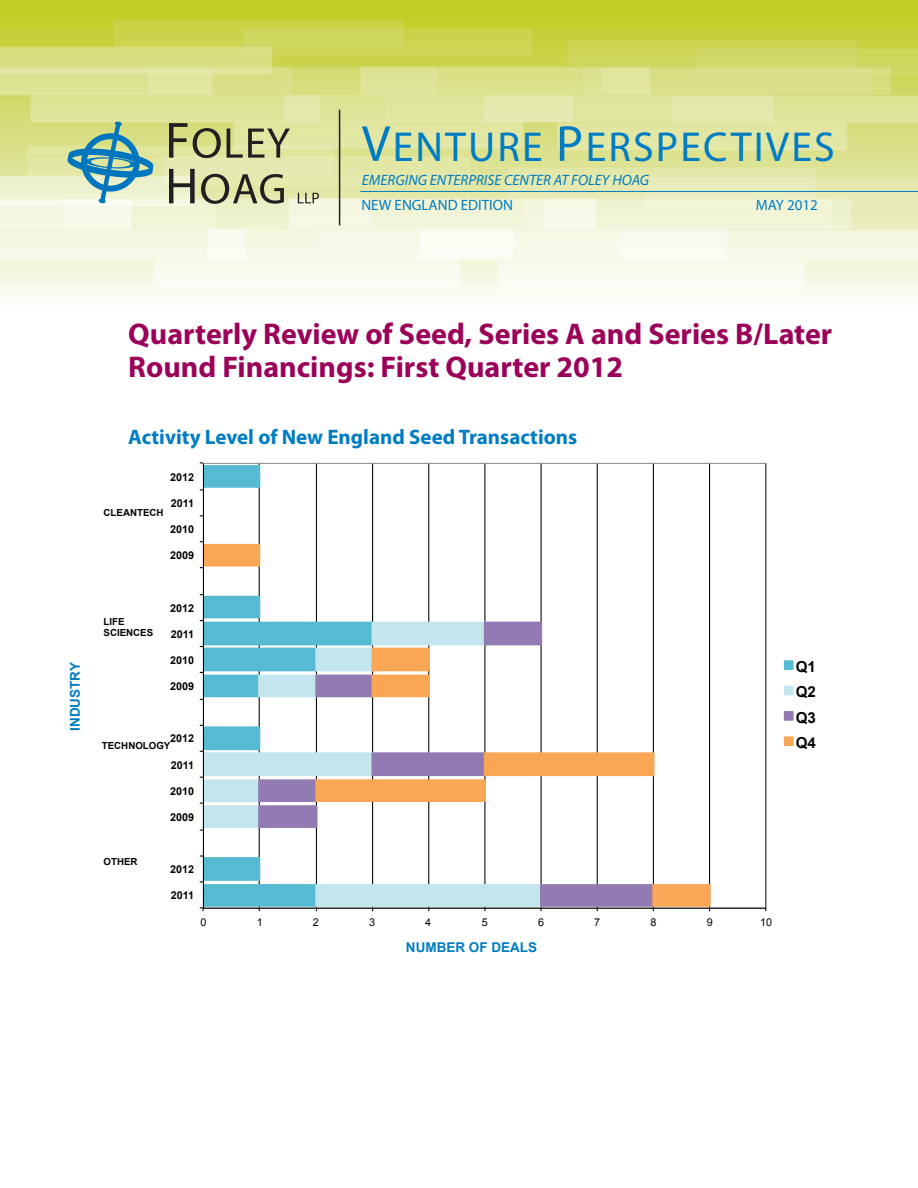
<style>
.page{position:relative;width:918px;height:1188px;background:#fff}
.page>*{position:absolute;margin:0;border:0;box-sizing:border-box;transform-origin:0 0}
.t1{font:42px "Myriad Pro";letter-spacing:.05em;color:#007cc2}
.t2{font:700 30px/33px "Myriad Pro";color:#9c0159}
.t3{font:700 21px "Myriad Pro";color:#007cc2}
.t4{font:700 15.15px/25.3px "Arial";color:#040503;text-align:justify}
.t5{font:italic 15px "Myriad Pro";color:#007cc2}
.t6{font:15px "Myriad Pro";color:#007cc2}
.t7{font:700 13.5px "Arial";color:#007cc2}
.t8{font:700 10.8px "Arial";color:#040503}
.t9{font:10.8px "Arial";color:#040503}
.t10{font:700 9.75px/10.8px "Arial";color:#040503}
.s1{font-size:51px}
</style>
<div class="page">
<img style="left:0;top:0;width:918px;height:297px">
<hr style="left:360px;top:191px;width:558px;height:1px;background:#007cc2">
<svg style="left:68px;top:122px;width:86px;height:82px;background:#98c2b1"></svg>
<svg style="left:169px;top:123px;width:52px;height:35px;background:#a2a56a"></svg>
<svg style="left:227px;top:129px;width:63px;height:29px;background:#abae7d"></svg>
<svg style="left:169px;top:169px;width:26px;height:34px"></svg>
<svg style="left:201px;top:174px;width:83px;height:30px;background:#a6a881"></svg>
<svg style="left:298px;top:193px;width:21px;height:10px"></svg>
<hr style="left:339px;top:110px;width:1px;height:115px;background:#231f20">
<hr style="left:428px;top:463px;width:1px;height:445px;background:#040503">
<hr style="left:484px;top:463px;width:1px;height:445px;background:#040503">
<hr style="left:541px;top:463px;width:1px;height:445px;background:#040503">
<hr style="left:597px;top:463px;width:1px;height:445px;background:#040503">
<hr style="left:653px;top:463px;width:1px;height:445px;background:#040503">
<hr style="left:709px;top:463px;width:1px;height:445px;background:#040503">
<svg style="left:204px;top:464px;width:170px;height:79px"></svg>
<svg style="left:204px;top:543px;width:508px;height:365px"></svg>
<hr style="left:203px;top:908px;width:563px;height:1px;background:#040503">
<hr style="left:203px;top:463px;width:1px;height:445px;background:#040503">
<div style="left:785px;top:661px;width:8px;height:8px;background:#56bad2"></div>
<div style="left:784px;top:660px;width:10px;height:10px;border:2px solid #56bad2"></div>
<div style="left:785px;top:687px;width:8px;height:7px;background:#c3e5ee"></div>
<div style="left:784px;top:686px;width:10px;height:9px;border:2px solid #c3e5ee"></div>
<div style="left:785px;top:712px;width:8px;height:8px;background:#927ab2"></div>
<div style="left:784px;top:711px;width:10px;height:10px;border:2px solid #927ab2"></div>
<div style="left:785px;top:737px;width:8px;height:8px;background:#f9a657"></div>
<div style="left:784px;top:736px;width:10px;height:10px;border:2px solid #f9a657"></div>
<h1 class="t1" style="left:362px;top:121px;width:475px"><span class="s1">V</span>ENTURE <span class="s1">P</span>ERSPECTIVES</h1>
<p class="t5" style="left:362px;top:171px;width:289px">EMERGING ENTERPRISE CENTER AT FOLEY HOAG</p>
<p class="t6" style="left:361px;top:196px;width:153px">NEW ENGLAND EDITION</p>
<p class="t6" style="left:756px;top:196px;width:63px">MAY 2012</p>
<p class="t7" style="left:66px;top:731px;width:70px;rotate:-90deg">INDUSTRY</p>
<p class="t2" style="left:128px;top:316px;width:706px">Quarterly Review of Seed, Series A and Series B/Later<br>Round Financings: First Quarter 2012</p>
<p class="t3" style="left:128px;top:423px;width:451px">Activity Level of New England Seed Transactions</p>
<p class="t8" style="left:170px;top:470px;width:26px">2012</p>
<p class="t10" style="left:104px;top:507px;width:61px">CLEANTECH</p>
<p class="t8" style="left:171px;top:496px;width:25px">2011</p>
<p class="t8" style="left:170px;top:522px;width:26px">2010</p>
<p class="t8" style="left:170px;top:548px;width:26px">2009</p>
<p class="t10" style="left:104px;top:617px;width:51px">LIFE<br>SCIENCES</p>
<p class="t8" style="left:170px;top:601px;width:26px">2012</p>
<p class="t8" style="left:171px;top:627px;width:25px">2011</p>
<p class="t8" style="left:170px;top:653px;width:26px">2010</p>
<p class="t8" style="left:170px;top:679px;width:26px">2009</p>
<p class="t8" style="left:170px;top:732px;width:26px">2012</p>
<p class="t10" style="left:102px;top:741px;width:70px">TECHNOLOGY</p>
<p class="t8" style="left:171px;top:758px;width:25px">2011</p>
<p class="t8" style="left:170px;top:784px;width:26px">2010</p>
<p class="t10" style="left:104px;top:857px;width:36px">OTHER</p>
<p class="t8" style="left:170px;top:810px;width:26px">2009</p>
<p class="t8" style="left:170px;top:862px;width:26px">2012</p>
<p class="t8" style="left:171px;top:889px;width:25px">2011</p>
<p class="t9" style="left:200px;top:915px;width:8px">0</p>
<p class="t9" style="left:257px;top:915px;width:8px">1</p>
<p class="t9" style="left:313px;top:915px;width:8px">2</p>
<p class="t9" style="left:369px;top:915px;width:8px">3</p>
<p class="t9" style="left:425px;top:915px;width:8px">4</p>
<p class="t9" style="left:482px;top:915px;width:8px">5</p>
<p class="t9" style="left:538px;top:915px;width:8px">6</p>
<p class="t9" style="left:594px;top:915px;width:8px">7</p>
<p class="t9" style="left:651px;top:915px;width:8px">8</p>
<p class="t9" style="left:707px;top:915px;width:8px">9</p>
<p class="t9" style="left:760px;top:915px;width:14px">10</p>
<p class="t7" style="left:406px;top:939px;width:133px">NUMBER OF DEALS</p>
<p class="t4" style="left:796px;top:654px;width:22px">Q1<br>Q2<br>Q3<br>Q4</p>
</div>
